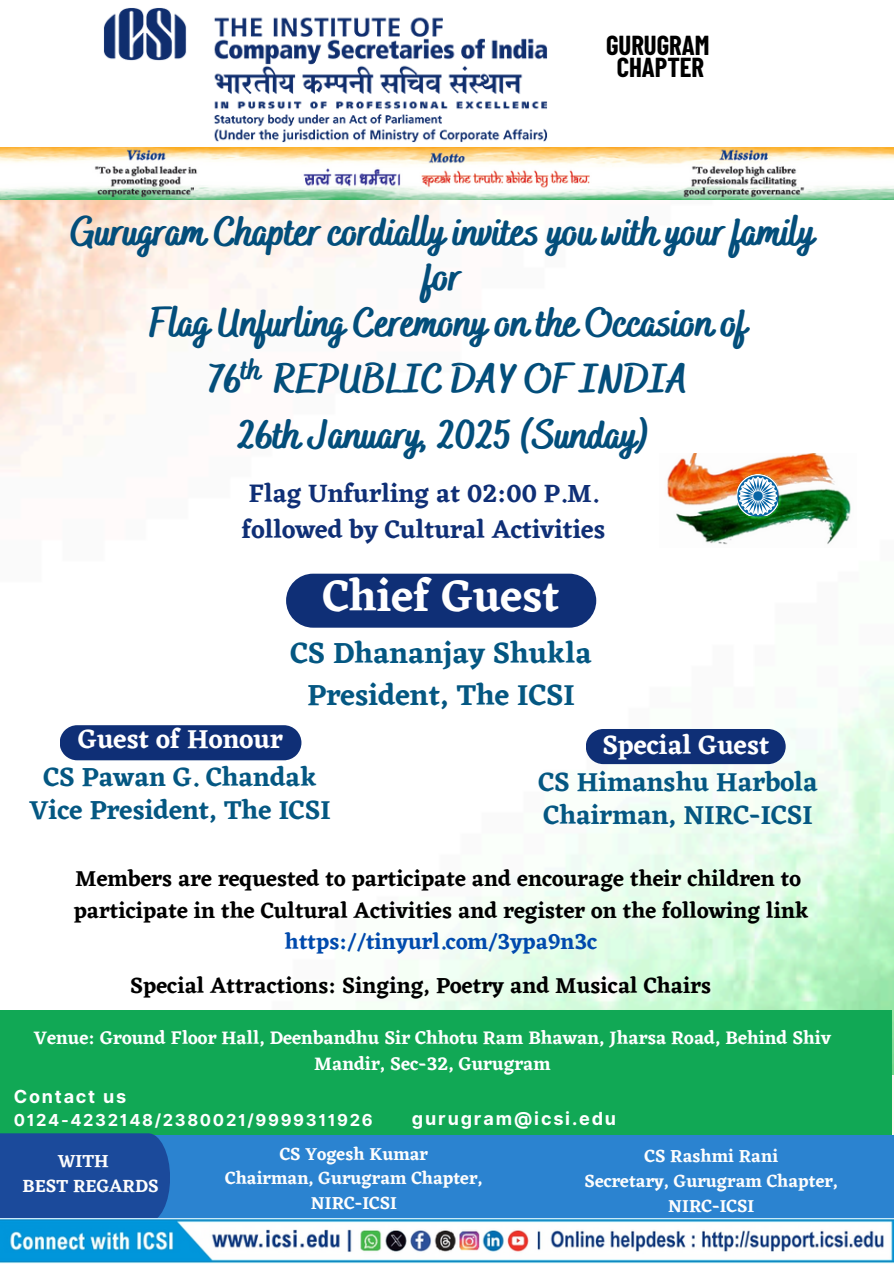
<style>
.page{position:relative;width:894px;height:1264px;background:#fff}
.page>*{position:absolute;margin:0;border:0;box-sizing:border-box;transform-origin:0 0}
.t1{font:600 45px "Eczar";color:#fff}
.t2{font:800 40.5px/56.2px "Bakerie Smooth";color:#034e7b;text-align:center}
.t3{font:600 30px/41.7px "Eczar";color:#045782;text-align:center}
.t4{font:800 29.1px "Bakerie Smooth";color:#034e7b}
.t5{font:600 27px/32.7px "Eczar";color:#045782;text-align:center}
.t6{font:600 27px "Eczar";color:#fff}
.t7{font:700 26.85px/21.3px "Barlow Condensed";color:#000;text-align:center}
.t8{font:600 25.95px/36px "Eczar";color:#0f2f76}
.t9{font:600 22.5px/31.5px "Eczar";color:#000;text-align:center}
.t10{font:600 18.75px/25.8px "Eczar";color:#fff;text-align:center}
.t11{font:600 18.15px "Eczar";color:#fdfdfd}
.t12{font:600 18px "Eczar";color:#fdfdfd}
.t13{font:700 18px "Inter";letter-spacing:.1em;color:#fff}
.t14{font:700 16.5px "Inter";letter-spacing:.1em;color:#fff}
.s1{color:#004aad}
</style>
<div class="page">
<img style="left:0;top:199px;width:893px;height:875px">
<div style="left:0;top:1010px;width:891px;height:130px;background:#11a855"></div>
<img style="left:103px;top:8px;width:444px;height:135px">
<img style="left:0;top:147px;width:893px;height:52px">
<div style="left:0;top:1134px;width:893px;height:88px;background:#2b83d0"></div>
<div style="left:0;top:1133px;width:170px;height:85px;background:#1b4a9b"></div>
<img style="left:0;top:1218px;width:893px;height:45px">
<div style="left:286px;top:573px;width:310px;height:54px;background:#0f2f76;border-radius:27px"></div>
<div style="left:60px;top:725px;width:241px;height:35px;background:#0f2f76"></div>
<div style="left:585px;top:729px;width:200px;height:35px;background:#0f2f76"></div>
<img style="left:659px;top:454px;width:196px;height:93px">
<img style="left:737px;top:475px;width:40px;height:40px">
<p class="t7" style="left:606px;top:34px;width:105px">GURUGRAM<br>CHAPTER</p>
<p class="t2" style="left:71px;top:212px;width:744px;line-height:45px">Gurugram Chapter cordially invites you with your family for</p>
<h4 class="t2" style="left:150px;top:297px;width:598px">Flag Unfurling Ceremony on the Occasion of<br>76 REPUBLIC DAY OF INDIA</h4>
<h5 class="t4" style="left:241px;top:353px;width:21px">th</h5>
<h6 class="t2" style="left:238px;top:409px;width:413px">26th January, 2025 (Sunday)</h6>
<h1 class="t8" style="left:242px;top:474px;width:365px">Flag Unfurling at 02:00 P.M. followed by Cultural Activities</h1>
<h5 class="t1" style="left:322px;top:569px;width:238px">Chief Guest</h5>
<h3 class="t3" style="left:290px;top:631px;width:303px">CS Dhananjay Shukla<br>President, The ICSI</h3>
<p class="t6" style="left:78px;top:722px;width:206px">Guest of Honour</p>
<p class="t6" style="left:602px;top:729px;width:168px">Special Guest</p>
<p class="t5" style="left:29px;top:760px;width:302px">CS Pawan G. Chandak<br>Vice President, The ICSI</p>
<p class="t5" style="left:538px;top:765px;width:281px;text-align:left">CS Himanshu Harbola<br>Chairman, NIRC-ICSI</p>
<h5 class="t9" style="left:74px;top:862px;width:736px">Members are requested to participate and encourage their children to participate in the Cultural Activities and register on the following link <span class="s1">https://tinyurl.com/3ypa9n3c</span></h5>
<h5 class="t9" style="left:130px;top:969px;width:582px">Special Attractions: Singing, Poetry and Musical Chairs</h5>
<h6 class="t10" style="left:34px;top:1024px;width:798px">Venue: Ground Floor Hall, Deenbandhu Sir Chhotu Ram Bhawan, Jharsa Road, Behind Shiv<br>Mandir, Sec-32, Gurugram</h6>
<p class="t13" style="left:14px;top:1086px;width:114px">Contact us</p>
<p class="t14" style="left:14px;top:1109px;width:360px">0124-4232148/2380021/9999311926</p>
<p class="t13" style="left:412px;top:1107px;width:206px">gurugram@icsi.edu</p>
<p class="t11" style="left:58px;top:1150px;width:53px">WITH</p>
<h5 class="t11" style="left:23px;top:1175px;width:137px">BEST REGARDS</h5>
<p class="t12" style="left:280px;top:1142px;width:150px">CS Yogesh Kumar</p>
<h2 class="t12" style="left:225px;top:1167px;width:259px">Chairman, Gurugram Chapter,</h2>
<h2 class="t12" style="left:311px;top:1192px;width:88px">NIRC-ICSI</h2>
<h3 class="t12" style="left:644px;top:1145px;width:135px">CS Rashmi Rani</h3>
<h2 class="t12" style="left:584px;top:1170px;width:255px">Secretary, Gurugram Chapter,</h2>
<p class="t12" style="left:668px;top:1195px;width:88px">NIRC-ICSI</p>
</div>
